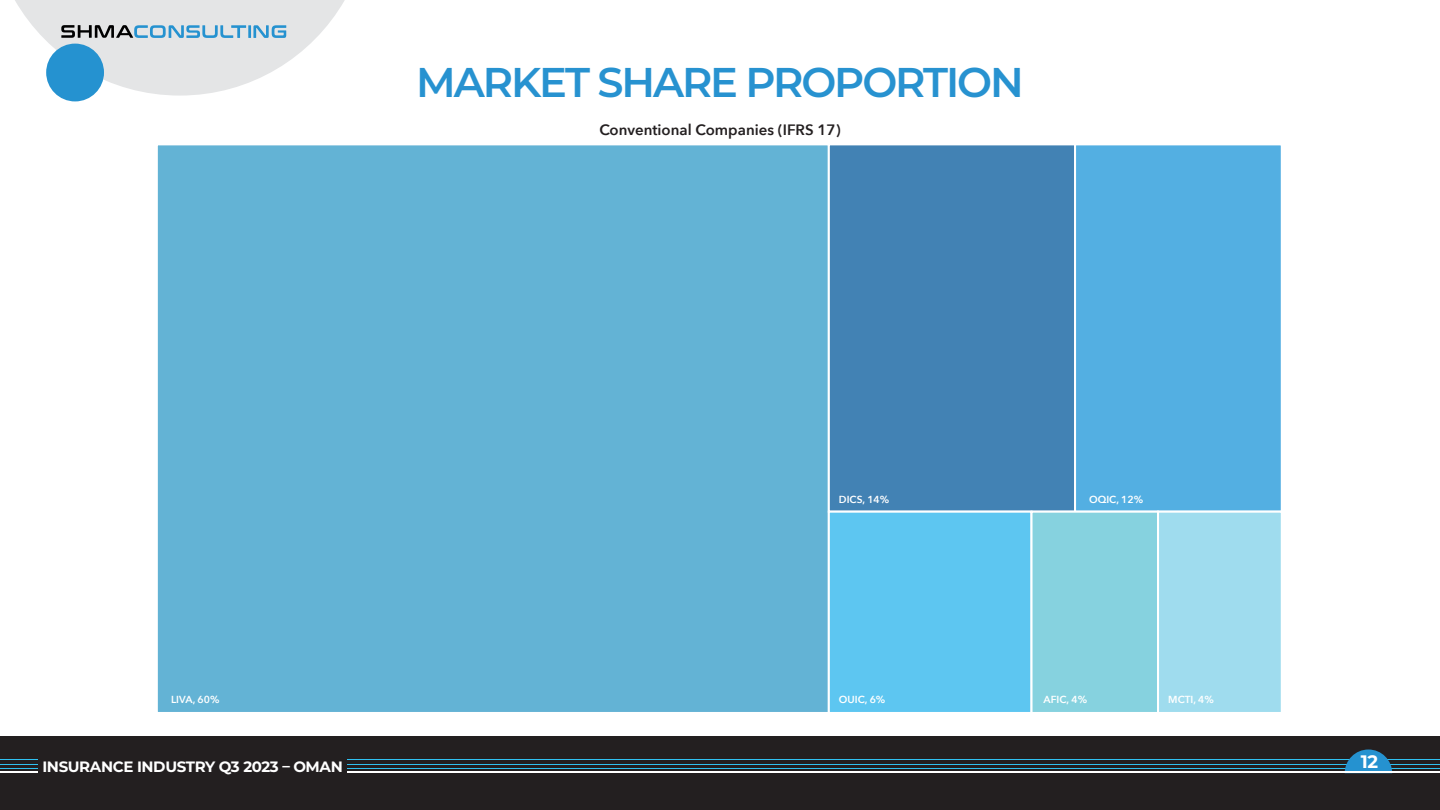
<style>
.page{position:relative;width:1440px;height:810px;background:#fff}
.page>*{position:absolute;margin:0;border:0;box-sizing:border-box;transform-origin:0 0}
.t1{font:600 41.55px "Montserrat";letter-spacing:-.05em;color:#2792d0}
.t2{font:700 18px "Montserrat";color:#fff}
.t3{font:600 15px "Avenir Next";color:#231f20}
.t4{font:700 15px "Montserrat";letter-spacing:-.025em;color:#fff}
.t5{font:600 10.2px "Avenir Next";color:#fff}
</style>
<div class="page">
<div style="left:0;top:736px;width:1440px;height:74px;background:#231f20"></div>
<hr style="left:0;top:759px;width:38px;height:1px;background:#30c0f0">
<hr style="left:347px;top:759px;width:1093px;height:1px;background:#30c0f0">
<hr style="left:0;top:764px;width:38px;height:1px;background:#30c0f0">
<hr style="left:347px;top:764px;width:1093px;height:1px;background:#30c0f0">
<hr style="left:0;top:768px;width:38px;height:1px;background:#30c0f0">
<hr style="left:347px;top:768px;width:1093px;height:1px;background:#30c0f0">
<hr style="left:0;top:772px;width:38px;height:1px;background:#fff">
<svg style="left:1345px;top:750px;width:47px;height:22px"></svg>
<hr style="left:347px;top:772px;width:1093px;height:1px;background:#fff">
<div style="left:46px;top:44px;width:58px;height:57px;background:#2592d0;border-radius:50%"></div>
<svg style="left:15px;top:0;width:330px;height:96px"></svg>
<div style="left:157px;top:144px;width:672px;height:569px;background:#63b3d5"></div>
<div style="left:829px;top:144px;width:246px;height:368px;background:#4282b4"></div>
<div style="left:828px;top:143px;width:248px;height:370px;border:2px solid #fff"></div>
<div style="left:1075px;top:144px;width:207px;height:368px;background:#53afe2"></div>
<div style="left:1074px;top:143px;width:209px;height:370px;border:2px solid #fff"></div>
<div style="left:829px;top:512px;width:203px;height:201px;background:#5dc6f1"></div>
<div style="left:828px;top:511px;width:205px;height:203px;border:2px solid #fff"></div>
<div style="left:1032px;top:512px;width:126px;height:201px;background:#86d2df"></div>
<div style="left:1030px;top:511px;width:129px;height:203px;border:2px solid #fff"></div>
<div style="left:1158px;top:512px;width:124px;height:201px;background:#9fdcee"></div>
<div style="left:1157px;top:511px;width:126px;height:203px;border:2px solid #fff"></div>
<h1 class="t1" style="left:416px;top:53px;width:609px">MARKET SHARE PROPORTION</h1>
<h3 class="t3" style="left:599px;top:120px;width:243px">Conventional Companies (IFRS 17)</h3>
<p class="t5" style="left:839px;top:493px;width:52px">DICS, 14%</p>
<p class="t5" style="left:1089px;top:493px;width:56px">OQIC, 12%</p>
<p class="t5" style="left:171px;top:693px;width:50px">LIVA, 60%</p>
<p class="t5" style="left:839px;top:693px;width:48px">OUIC, 6%</p>
<p class="t5" style="left:1044px;top:693px;width:45px">AFIC, 4%</p>
<p class="t5" style="left:1168px;top:693px;width:47px">MCTI, 4%</p>
<h3 class="t4" style="left:42px;top:755px;width:302px">INSURANCE INDUSTRY Q3 2023 – OMAN</h3>
<h2 class="t2" style="left:1361px;top:749px;width:19px">12</h2>
</div>
